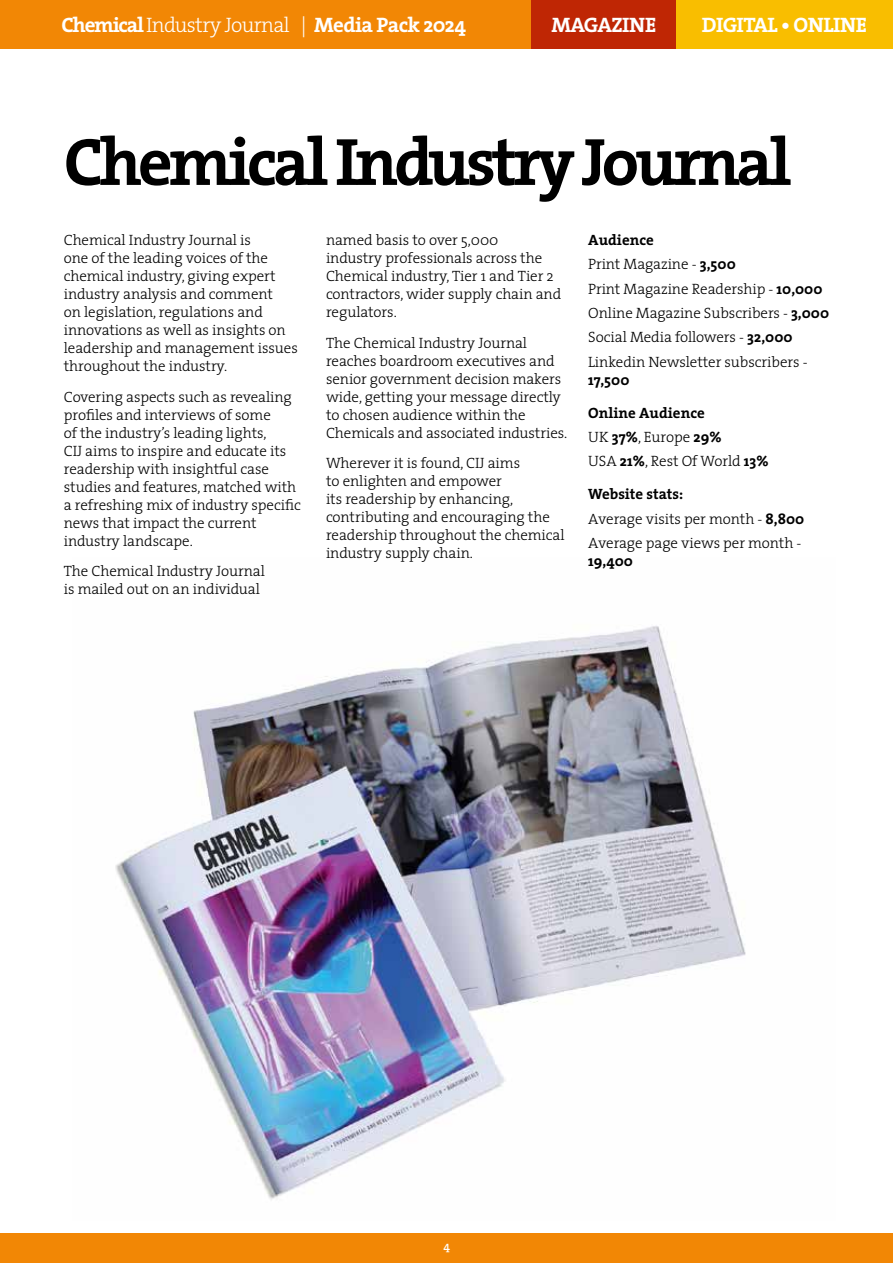
<style>
.page{position:relative;width:893px;height:1263px;background:#fff}
.page>*{position:absolute;margin:0;border:0;box-sizing:border-box;transform-origin:0 0}
.t1{font:700 67.5px "The Serif";letter-spacing:-.06em;color:#000}
.t2{font:700 21px "The Serif";letter-spacing:-.03em;color:#fff}
.t3{font:300 15px/18px "The Serif";letter-spacing:-.005em;color:#000}
.t4{font:700 15px/32.8px "The Serif";color:#000}
.t5{font:600 12px "The Serif";color:#fff}
.s1{font-weight:300}
.s2{font-weight:700}
</style>
<div class="page">
<img style="left:115px;top:626px;width:631px;height:574px">
<div style="left:0;top:1233px;width:893px;height:30px;background:#f28705"></div>
<div style="left:0;top:0;width:893px;height:49px;background:#f28705"></div>
<div style="left:676px;top:0;width:217px;height:49px;background:#f9be00"></div>
<div style="left:531px;top:0;width:145px;height:49px;background:#bf2604"></div>
<h2 class="t2" style="left:62px;top:8px;width:406px">Chemical <span class="s1">Industry Journal |</span> Media Pack 2024</h2>
<h2 class="t2" style="left:551px;top:8px;width:106px">MAGAZINE</h2>
<h2 class="t2" style="left:702px;top:8px;width:167px">DIGITAL • ONLINE</h2>
<h1 class="t1" style="left:64px;top:106px;width:729px">Chemical Industry Journal</h1>
<p class="t3" style="left:64px;top:230px;width:236px">Chemical Industry Journal is<br>one of the leading voices of the chemical industry, giving expert industry analysis and comment<br>on legislation, regulations and innovations as well as insights on leadership and management issues throughout the industry.</p>
<p class="t3" style="left:64px;top:387px;width:239px">Covering aspects such as revealing profiles and interviews of some<br>of the industry’s leading lights,<br>CIJ aims to inspire and educate its readership with insightful case studies and features, matched with a refreshing mix of industry specific news that impact the current industry landscape.</p>
<p class="t3" style="left:64px;top:562px;width:203px">The Chemical Industry Journal is mailed out on an individual</p>
<p class="t3" style="left:588px;top:227px;width:242px;line-height:24.3px"><span class="s2">Audience<br></span>Print Magazine - <span class="s2">3,500<br></span>Print Magazine Readership - <span class="s2">10,000<br></span>Online Magazine Subscribers - <span class="s2">3,000<br></span>Social Media followers - <span class="s2">32,000<br></span>Linkedin Newsletter subscribers -</p>
<p class="t4" style="left:588px;top:363px;width:118px">17,500<br>Online Audience</p>
<p class="t3" style="left:588px;top:424px;width:182px;line-height:24.3px">UK <span class="s2">37%</span>, Europe <span class="s2">29%<br></span>USA <span class="s2">21%</span>, Rest Of World <span class="s2">13%</span></p>
<p class="t3" style="left:588px;top:482px;width:218px;line-height:24.3px"><span class="s2">Website stats:<br></span>Average visits per month - <span class="s2">8,800<br></span>Average page views per month -</p>
<p class="t4" style="left:588px;top:544px;width:46px">19,400</p>
<p class="t3" style="left:326px;top:230px;width:237px">named basis to over 5,000<br>industry professionals across the<br>Chemical industry, Tier 1 and Tier 2 contractors, wider supply chain and regulators.</p>
<p class="t3" style="left:326px;top:333px;width:243px">The Chemical Industry Journal reaches boardroom executives and senior government decision makers wide, getting your message directly to chosen audience within the Chemicals and associated industries.</p>
<p class="t3" style="left:326px;top:454px;width:240px">Wherever it is found, CIJ aims<br>to enlighten and empower<br>its readership by enhancing, contributing and encouraging the readership throughout the chemical industry supply chain.</p>
<p class="t5" style="left:444px;top:1236px;width:8px">4</p>
</div>
